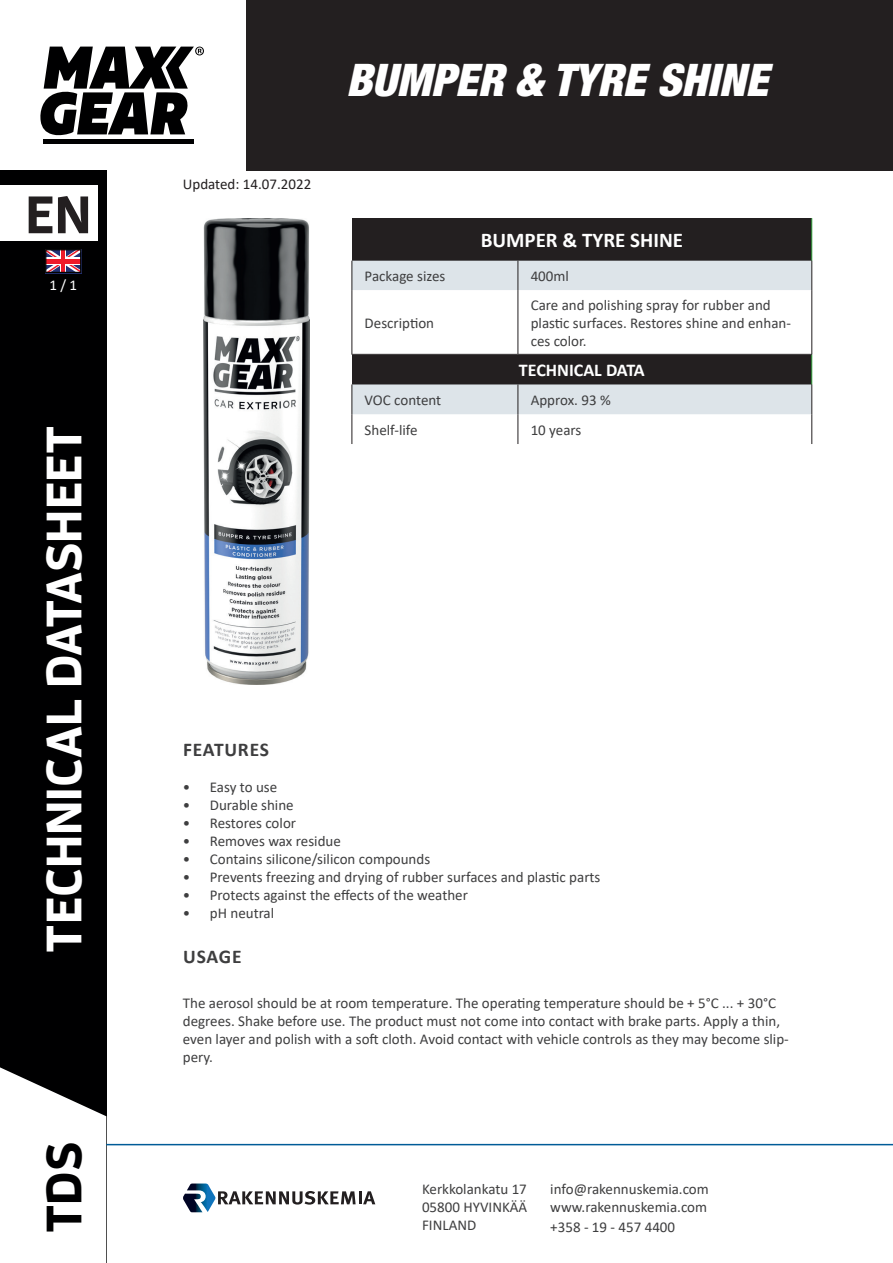
<style>
.page{position:relative;width:893px;height:1263px;background:#fff}
.page>*{position:absolute;margin:0;border:0;box-sizing:border-box;transform-origin:0 0}
.t1{font:700 52.5px "Enzo OT";color:#231f20}
.t2{font:700 49.5px "Enzo OT";color:#fff}
.t3{font:700 49.5px "Enzo OT";color:#000001}
.t4{font:italic 900 condensed 45px "Helvetica Neue LT Std";color:#fff}
.t5{font:700 21px "Calibri";color:#fff}
.t6{font:700 19.5px "Calibri";letter-spacing:.04em;color:#3e3e3f}
.t7{font:700 18px "Calibri";color:#fff}
.t8{font:15px/18px "Calibri";color:#3e3e3f;text-align:justify}
.t9{font:15px "Calibri";color:#231f20}
.t10{font:15px "Calibri";color:#fff}
</style>
<div class="page">
<div style="left:247px;top:0;width:646px;height:170px;background:#231f20"></div>
<div style="left:0;top:170px;width:106px;height:1093px;background:#000001"></div>
<svg style="left:0;top:1067px;width:106px;height:196px;background:#dedede"></svg>
<hr style="left:106px;top:1144px;width:787px;height:1px;background:#005c98">
<div style="left:0;top:186px;width:98px;height:55px;background:#fff"></div>
<svg style="left:183px;top:1183px;width:192px;height:29px"></svg>
<hr style="left:44px;top:140px;width:150px;height:4px;background:#000001">
<svg style="left:40px;top:47px;width:164px;height:88px"></svg>
<svg style="left:45px;top:249px;width:36px;height:24px"></svg>
<img style="left:203px;top:218px;width:107px;height:466px">
<svg style="left:352px;top:355px;width:460px;height:59px;background:#7f8184"></svg>
<hr style="left:351px;top:384px;width:1px;height:30px;background:#231f20">
<hr style="left:518px;top:384px;width:1px;height:30px;background:#231f20">
<hr style="left:811px;top:384px;width:1px;height:30px;background:#231f20">
<hr style="left:351px;top:414px;width:1px;height:30px;background:#231f20">
<hr style="left:518px;top:414px;width:1px;height:30px;background:#231f20">
<hr style="left:811px;top:414px;width:1px;height:30px;background:#231f20">
<div style="left:352px;top:218px;width:460px;height:43px;background:#231f20"></div>
<hr style="left:811px;top:218px;width:1px;height:43px;background:#40ae49">
<div style="left:351px;top:261px;width:461px;height:29px;background:#dde4e9"></div>
<hr style="left:351px;top:290px;width:1px;height:64px;background:#231f20">
<hr style="left:518px;top:290px;width:1px;height:64px;background:#231f20">
<hr style="left:811px;top:290px;width:1px;height:64px;background:#231f20">
<hr style="left:351px;top:354px;width:167px;height:1px;background:#231f20">
<hr style="left:518px;top:354px;width:294px;height:1px;background:#231f20">
<h1 class="t1" style="left:26px;top:182px;width:67px">EN</h1>
<p class="t10" style="left:49px;top:275px;width:29px">1 / 1</p>
<h2 class="t2" style="left:33px;top:952px;width:528px;rotate:-90deg">TECHNICAL DATASHEET</h2>
<h2 class="t3" style="left:33px;top:1233px;width:93px;rotate:-90deg">TDS</h2>
<p class="t9" style="left:183px;top:173px;width:130px">Updated: 14.07.2022</p>
<h3 class="t4" style="left:346px;top:52px;width:423px">BUMPER &amp; TYRE SHINE</h3>
<h3 class="t5" style="left:481px;top:225px;width:204px">BUMPER &amp; TYRE SHINE</h3>
<p class="t8" style="left:365px;top:267px;width:82px">Package sizes</p>
<p class="t8" style="left:531px;top:267px;width:40px">400ml</p>
<p class="t8" style="left:365px;top:313px;width:71px">Description</p>
<p class="t8" style="left:531px;top:295px;width:262px;text-align:left">Care and polishing spray for rubber and plastic surfaces. Restores shine and enhan&shy;ces color.</p>
<p class="t7" style="left:519px;top:358px;width:127px">TECHNICAL DATA</p>
<p class="t8" style="left:365px;top:391px;width:78px">VOC content</p>
<p class="t8" style="left:531px;top:391px;width:82px">Approx. 93 %</p>
<p class="t8" style="left:365px;top:420px;width:55px">Shelf-life</p>
<p class="t8" style="left:531px;top:420px;width:52px">10 years</p>
<h3 class="t6" style="left:183px;top:736px;width:87px">FEATURES</h3>
<p class="t8" style="left:183px;top:778px;width:96px">• Easy to use</p>
<p class="t8" style="left:183px;top:796px;width:112px">• Durable shine</p>
<p class="t8" style="left:183px;top:814px;width:115px">• Restores color</p>
<p class="t8" style="left:183px;top:832px;width:160px">• Removes wax residue</p>
<p class="t8" style="left:183px;top:850px;width:249px">• Contains silicone/silicon compounds</p>
<p class="t8" style="left:183px;top:868px;width:419px">• Prevents freezing and drying of rubber surfaces and plastic parts</p>
<p class="t8" style="left:183px;top:886px;width:287px">• Protects against the effects of the weather</p>
<p class="t8" style="left:183px;top:904px;width:93px">• pH neutral</p>
<h3 class="t6" style="left:183px;top:943px;width:60px">USAGE</h3>
<p class="t8" style="left:183px;top:994px;width:607px;text-align:left">The aerosol should be at room temperature. The operating temperature should be + 5°C ... + 30°C degrees. Shake before use. The product must not come into contact with brake parts. Apply a thin, even layer and polish with a soft cloth. Avoid contact with vehicle controls as they may become slip&shy;pery.</p>
<p class="t8" style="left:422px;top:1180px;width:107px">Kerkkolankatu 17<br>05800 HYVINKÄÄ FINLAND</p>
<p class="t8" style="left:550px;top:1180px;width:160px;line-height:18.6px">info@rakennuskemia.com www.rakennuskemia.com +358 - 19 - 457 4400</p>
</div>
